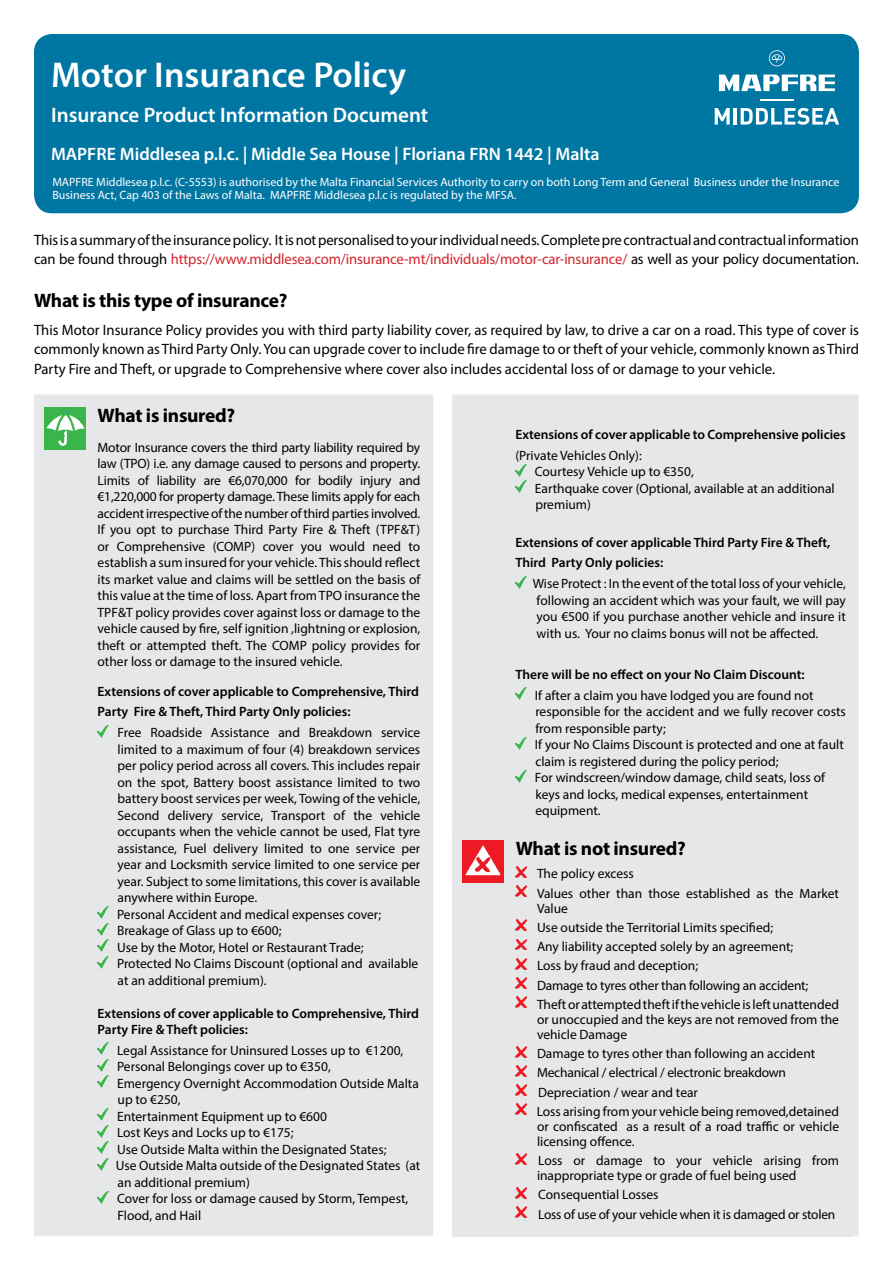
<style>
.page{position:relative;width:893px;height:1263px;background:#fff}
.page>*{position:absolute;margin:0;border:0;box-sizing:border-box;transform-origin:0 0}
.t1{font:600 36px "Myriad Pro";color:#fff}
.t2{font:600 21px "Myriad Pro";color:#fff}
.t3{font:700 19.5px "Myriad Pro";letter-spacing:-.015em;color:#000}
.t4{font:600 18px "Myriad Pro";color:#fff}
.t5{font:15px/19.5px "Myriad Pro";letter-spacing:-.01em;color:#000}
.t6{font:13.5px/16.5px "Myriad Pro";color:#000}
.t7{font:600 13.5px/20.7px "Myriad Pro";color:#000}
.t8{font:12px/13.5px "Myriad Pro";color:#fff}
.s1{color:#d2232a}
</style>
<div class="page">
<div style="left:34px;top:34px;width:825px;height:179px;background:#0076a3;border-radius:18px"></div>
<svg style="left:769px;top:50px;width:16px;height:16px"></svg>
<svg style="left:719px;top:75px;width:116px;height:16px"></svg>
<hr style="left:760px;top:99px;width:33px;height:1px;background:#fff">
<svg style="left:715px;top:108px;width:15px;height:17px"></svg>
<hr style="left:733px;top:108px;width:4px;height:17px;background:#fff">
<svg style="left:741px;top:108px;width:98px;height:17px"></svg>
<div style="left:34px;top:394px;width:825px;height:842px;background:#e6e7e8"></div>
<img style="left:45px;top:407px;width:41px;height:43px">
<svg style="left:98px;top:725px;width:10px;height:12px"></svg>
<svg style="left:98px;top:907px;width:10px;height:61px"></svg>
<svg style="left:98px;top:1043px;width:10px;height:45px"></svg>
<svg style="left:98px;top:1109px;width:10px;height:61px"></svg>
<svg style="left:98px;top:1191px;width:10px;height:12px"></svg>
<svg style="left:515px;top:464px;width:11px;height:29px"></svg>
<svg style="left:515px;top:576px;width:11px;height:12px"></svg>
<svg style="left:515px;top:688px;width:11px;height:12px"></svg>
<svg style="left:515px;top:737px;width:11px;height:12px"></svg>
<svg style="left:515px;top:770px;width:11px;height:12px"></svg>
<div style="left:452px;top:827px;width:400px;height:410px;background:#e6e7e8"></div>
<img style="left:463px;top:840px;width:41px;height:43px">
<svg style="left:516px;top:866px;width:10px;height:11px"></svg>
<svg style="left:516px;top:886px;width:10px;height:10px"></svg>
<svg style="left:516px;top:920px;width:10px;height:11px"></svg>
<svg style="left:516px;top:939px;width:10px;height:11px"></svg>
<svg style="left:516px;top:958px;width:10px;height:11px"></svg>
<svg style="left:516px;top:978px;width:10px;height:10px"></svg>
<svg style="left:516px;top:997px;width:10px;height:11px"></svg>
<svg style="left:516px;top:1046px;width:10px;height:11px"></svg>
<svg style="left:516px;top:1065px;width:10px;height:11px"></svg>
<svg style="left:516px;top:1085px;width:10px;height:10px"></svg>
<svg style="left:516px;top:1104px;width:10px;height:11px"></svg>
<svg style="left:516px;top:1153px;width:10px;height:11px"></svg>
<svg style="left:516px;top:1187px;width:10px;height:11px"></svg>
<svg style="left:516px;top:1207px;width:10px;height:10px"></svg>
<h1 class="t1" style="left:51px;top:52px;width:357px">Motor Insurance Policy</h1>
<h2 class="t2" style="left:51px;top:102px;width:379px">Insurance Product Information Document</h2>
<h3 class="t4" style="left:51px;top:143px;width:550px">MAPFRE Middlesea p.l.c. | Middle Sea House | Floriana FRN 1442 | Malta</h3>
<p class="t8" style="left:52px;top:175px;width:788px">MAPFRE Middlesea p.l.c. (C-5553) is authorised by the Malta Financial Services Authority to carry on both Long Term and General Business under the Insurance<br>Business Act, Cap 403 of the Laws of Malta. MAPFRE Middlesea p.l.c is regulated by the MFSA.</p>
<p class="t5" style="left:34px;top:230px;width:826px">This is a summary of the insurance policy. It is not personalised to your individual needs. Complete pre contractual and contractual information can be found through <span class="s1">https://www.middlesea.com/insurance-mt/individuals/motor-car-insurance/</span> as well as your policy documentation.</p>
<h3 class="t3" style="left:34px;top:288px;width:255px">What is this type of insurance?</h3>
<p class="t5" style="left:34px;top:320px;width:826px;text-align:justify">This Motor Insurance Policy provides you with third party liability cover, as required by law, to drive a car on a road. This type of cover is commonly known as Third Party Only. You can upgrade cover to include fire damage to or theft of your vehicle, commonly known as Third Party Fire and Theft, or upgrade to Comprehensive where cover also includes accidental loss of or damage to your vehicle.</p>
<h3 class="t3" style="left:98px;top:403px;width:139px">What is insured?</h3>
<p class="t6" style="left:98px;top:439px;width:324px;text-align:justify">Motor Insurance covers the third party liability required by law (TPO) i.e. any damage caused to persons and property.<br>Limits of liability are €6,070,000 for bodily injury and €1,220,000 for property damage. These limits apply for each accident irrespective of the number of third parties involved.<br>If you opt to purchase Third Party Fire &amp; Theft (TPF&amp;T) or Comprehensive (COMP) cover you would need to establish a sum insured for your vehicle. This should reflect its market value and claims will be settled on the basis of this value at the time of loss. Apart from TPO insurance the TPF&amp;T policy provides cover against loss or damage to the vehicle caused by fire, self ignition ,lightning or explosion, theft or attempted theft. The COMP policy provides for other loss or damage to the insured vehicle.</p>
<p class="t7" style="left:98px;top:680px;width:323px">Extensions of cover applicable to Comprehensive, Third<br>Party Fire &amp; Theft, Third Party Only policies:</p>
<p class="t6" style="left:117px;top:724px;width:305px">Free Roadside Assistance and Breakdown service limited to a maximum of four (4) breakdown services per policy period across all covers. This includes repair on the spot, Battery boost assistance limited to two battery boost services per week, Towing of the vehicle, Second delivery service, Transport of the vehicle occupants when the vehicle cannot be used, Flat tyre assistance, Fuel delivery limited to one service per year and Locksmith service limited to one service per year. Subject to some limitations, this cover is available anywhere within Europe.<br>Personal Accident and medical expenses cover; Breakage of Glass up to €600;<br>Use by the Motor, Hotel or Restaurant Trade; Protected No Claims Discount (optional and available at an additional premium).</p>
<p class="t7" style="left:98px;top:1005px;width:323px;line-height:16.2px">Extensions of cover applicable to Comprehensive, Third<br>Party Fire &amp; Theft policies:</p>
<p class="t6" style="left:116px;top:1042px;width:306px">Legal Assistance for Uninsured Losses up to €1200, Personal Belongings cover up to €350,<br>Emergency Overnight Accommodation Outside Malta up to €250,<br>Entertainment Equipment up to €600<br>Lost Keys and Locks up to €175;<br>Use Outside Malta within the Designated States;<br>Use Outside Malta outside of the Designated States (at an additional premium)<br>Cover for loss or damage caused by Storm, Tempest, Flood, and Hail</p>
<p class="t7" style="left:515px;top:424px;width:332px">Extensions of cover applicable to Comprehensive policies</p>
<p class="t6" style="left:535px;top:447px;width:301px;text-indent:-19px">(Private Vehicles Only):<br>Courtesy Vehicle up to €350,<br>Earthquake cover (Optional, available at an additional premium)</p>
<p class="t7" style="left:515px;top:531px;width:316px">Extensions of cover applicable Third Party Fire &amp; Theft,<br>Third Party Only policies:</p>
<p class="t6" style="left:533px;top:575px;width:315px;text-align:justify">Wise Protect : In the event of the total loss of your vehicle, following an accident which was your fault, we will pay you €500 if you purchase another vehicle and insure it with us. Your no claims bonus will not be affected.</p>
<p class="t7" style="left:515px;top:664px;width:291px">There will be no effect on your No Claim Discount:</p>
<p class="t6" style="left:535px;top:687px;width:312px">If after a claim you have lodged you are found not responsible for the accident and we fully recover costs from responsible party;<br>If your No Claims Discount is protected and one at fault claim is registered during the policy period;<br>For windscreen/window damage, child seats, loss of keys and locks, medical expenses, entertainment equipment.</p>
<h3 class="t3" style="left:516px;top:835px;width:172px">What is not insured?</h3>
<p class="t6" style="left:537px;top:864px;width:304px;line-height:19.2px">The policy excess<br>Values other than those established as the Market</p>
<p class="t6" style="left:537px;top:898px;width:304px;line-height:19.2px">Value<br>Use outside the Territorial Limits specified;<br>Any liability accepted solely by an agreement;<br>Loss by fraud and deception;<br>Damage to tyres other than following an accident; Theft or attempted theft if the vehicle is left unattended</p>
<p class="t6" style="left:537px;top:1011px;width:304px;line-height:15px">or unoccupied and the keys are not removed from the vehicle Damage</p>
<p class="t6" style="left:537px;top:1044px;width:304px;line-height:19.2px">Damage to tyres other than following an accident Mechanical / electrical / electronic breakdown Depreciation / wear and tear<br>Loss arising from your vehicle being removed,detained</p>
<p class="t6" style="left:537px;top:1118px;width:304px;line-height:15px">or confiscated as a result of a road traffic or vehicle licensing offence.</p>
<p class="t6" style="left:537px;top:1153px;width:304px;line-height:15px">Loss or damage to your vehicle arising from inappropriate type or grade of fuel being used</p>
<p class="t6" style="left:538px;top:1185px;width:299px;line-height:19.2px">Consequential Losses<br>Loss of use of your vehicle when it is damaged or stolen</p>
</div>
